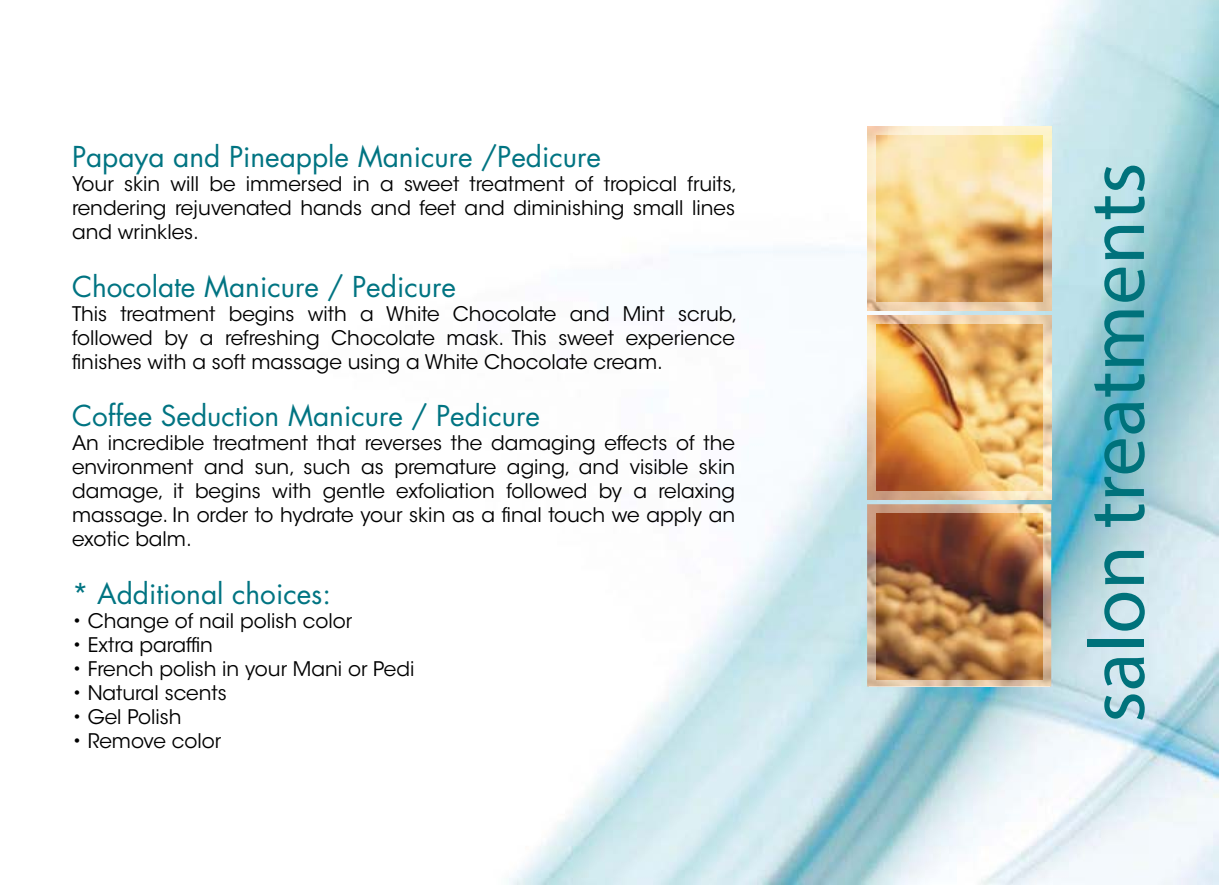
<style>
.page{position:relative;width:1219px;height:885px;background:#fff}
.page>*{position:absolute;margin:0;border:0;box-sizing:border-box;transform-origin:0 0}
.t1{font:80px "Myriad Pro";color:#00727b}
.t2{font:28px "Futura Std";color:#007482}
.t3{font:20px/24px "ITC Avant Garde Std";color:#000;text-align:justify}
</style>
<div class="page">
<img style="left:507px;top:0;width:712px;height:884px">
<hr style="left:869px;top:686px;width:180px;height:1px;background:#fff">
<img style="left:867px;top:504px;width:184px;height:182px">
<img style="left:876px;top:513px;width:166px;height:166px">
<img style="left:867px;top:315px;width:184px;height:184px">
<img style="left:876px;top:324px;width:166px;height:166px">
<img style="left:867px;top:126px;width:184px;height:184px">
<img style="left:876px;top:135px;width:166px;height:166px">
<h2 class="t2" style="left:72px;top:139px;width:530px">Papaya and Pineapple Manicure /Pedicure</h2>
<p class="t3" style="left:72px;top:172px;width:667px">Your skin will be immersed in a sweet treatment of tropical fruits, rendering rejuvenated hands and feet and diminishing small lines and wrinkles.</p>
<h2 class="t2" style="left:72px;top:268px;width:385px">Chocolate Manicure / Pedicure</h2>
<p class="t3" style="left:72px;top:301px;width:667px">This treatment begins with a White Chocolate and Mint scrub, followed by a refreshing Chocolate mask. This sweet experience finishes with a soft massage using a White Chocolate cream.</p>
<h2 class="t2" style="left:72px;top:398px;width:469px">Coffee Seduction Manicure / Pedicure</h2>
<p class="t3" style="left:72px;top:431px;width:665px">An incredible treatment that reverses the damaging effects of the environment and sun, such as premature aging, and visible skin damage, it begins with gentle exfoliation followed by a relaxing massage. In order to hydrate your skin as a final touch we apply an exotic balm.</p>
<h2 class="t2" style="left:72px;top:575px;width:260px">* Additional choices:</h2>
<p class="t3" style="left:72px;top:609px;width:282px">• Change of nail polish color</p>
<p class="t3" style="left:72px;top:633px;width:143px">• Extra paraffin</p>
<p class="t3" style="left:72px;top:657px;width:344px">• French polish in your Mani or Pedi</p>
<p class="t3" style="left:72px;top:681px;width:156px">• Natural scents</p>
<p class="t3" style="left:72px;top:705px;width:111px">• Gel Polish</p>
<p class="t3" style="left:72px;top:729px;width:151px">• Remove color</p>
<h1 class="t1" style="left:1068px;top:722px;width:562px;rotate:-90deg">salon treatments</h1>
</div>
